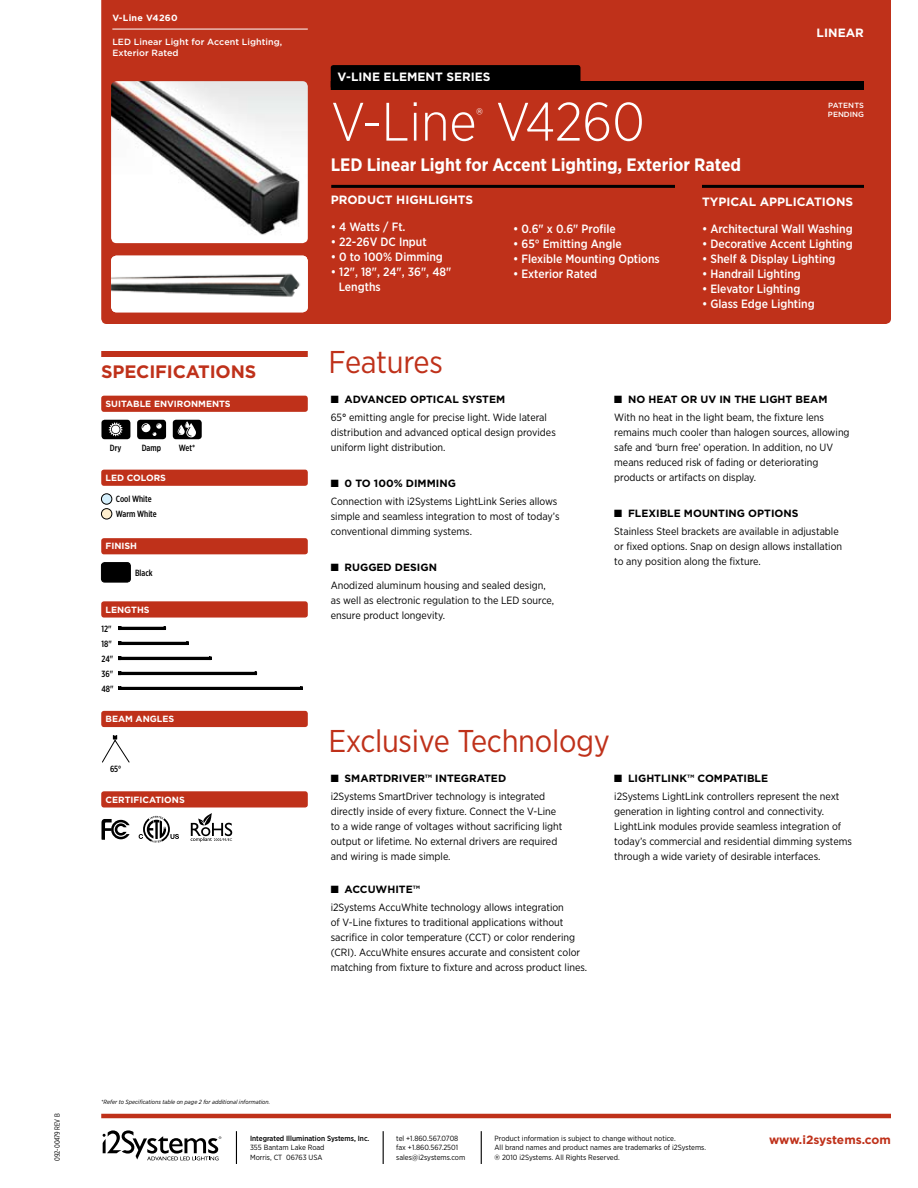
<style>
.page{position:relative;width:918px;height:1188px;background:#fff}
.page>*{position:absolute;margin:0;border:0;box-sizing:border-box;transform-origin:0 0}
.t1{font:300 54px "Gotham Narrow";letter-spacing:-.005em;color:#fff}
.t2{font:31.5px "Gotham Narrow";letter-spacing:-.01em;color:#bf311a}
.t3{font:700 18px "Gotham Narrow";color:#fff}
.t4{font:700 18px "Gotham";letter-spacing:-.01em;color:#bf311a}
.t5{font:300 18px "Gotham Narrow";color:#fff}
.t6{font:500 12px/15px "Gotham Narrow";color:#fff}
.t7{font:700 12px "Gotham";color:#fff}
.t8{font:700 12px "Gotham";letter-spacing:-.01em;color:#bf311a}
.t9{font:10.5px/15px "Gotham Narrow";color:#000}
.t10{font:700 10.5px "Gotham";color:#000}
.t11{font:700 9px "Gotham";color:#fff}
.t12{font:500 9px/15px "Gotham X Narrow";color:#000}
.t13{font:500 9px/11.2px "Gotham";letter-spacing:.005em;color:#fff}
.t14{font:7.5px/9.8px "Gotham Narrow";color:#000}
.t15{font:500 7.5px "Gotham Narrow";color:#000}
.t16{font:500 7.5px/8.2px "Gotham";color:#fff}
.t17{font:7.5px "Gotham X Narrow";letter-spacing:-.01em;color:#000}
.t18{font:italic 6px "Gotham Narrow";color:#000}
.s1{font-weight:500}
</style>
<div class="page">
<svg style="left:102px;top:735px;width:27px;height:27px"></svg>
<div style="left:101px;top:0;width:790px;height:324px;background:#bf311a"></div>
<div style="left:101px;top:396px;width:207px;height:16px;background:#bf311a;border-radius:3px"></div>
<div style="left:331px;top:81px;width:533px;height:9px;background:#000"></div>
<img style="left:111px;top:81px;width:197px;height:162px">
<svg style="left:103px;top:1130px;width:118px;height:30px"></svg>
<div style="left:101px;top:351px;width:207px;height:6px;background:#bf311a"></div>
<div style="left:101px;top:563px;width:29px;height:19px;background:#000;border-radius:3px"></div>
<div style="left:101px;top:562px;width:30px;height:20px;border:1px solid #000;border-radius:3px"></div>
<div style="left:101px;top:494px;width:11px;height:10px;background:#d4effc;border-radius:50%"></div>
<div style="left:101px;top:494px;width:11px;height:10px;border:1px solid #000;border-radius:50%"></div>
<div style="left:101px;top:509px;width:11px;height:10px;background:#ffefcf;border-radius:50%"></div>
<div style="left:101px;top:508px;width:11px;height:11px;border:1px solid #000;border-radius:50%"></div>
<hr style="left:331px;top:185px;width:344px;height:3px;background:#000">
<hr style="left:702px;top:185px;width:162px;height:3px;background:#000">
<img style="left:111px;top:256px;width:197px;height:56px">
<div style="left:101px;top:470px;width:207px;height:16px;background:#bf311a;border-radius:3px"></div>
<hr style="left:112px;top:29px;width:196px;height:1px;background:#fff">
<div style="left:101px;top:538px;width:207px;height:16px;background:#bf311a;border-radius:3px"></div>
<div style="left:101px;top:601px;width:207px;height:17px;background:#bf311a;border-radius:3px"></div>
<div style="left:101px;top:711px;width:207px;height:16px;background:#bf311a;border-radius:3px"></div>
<hr style="left:101px;top:1114px;width:790px;height:4px;background:#bf311a">
<hr style="left:383px;top:1131px;width:1px;height:33px;background:#000">
<hr style="left:481px;top:1131px;width:1px;height:33px;background:#000">
<hr style="left:236px;top:1131px;width:1px;height:33px;background:#000">
<svg style="left:118px;top:627px;width:184px;height:63px"></svg>
<div style="left:101px;top:420px;width:29px;height:19px;background:#000;border-radius:3px"></div>
<svg style="left:108px;top:422px;width:15px;height:15px"></svg>
<div style="left:331px;top:65px;width:249px;height:24px;background:#000;border-radius:3px"></div>
<div style="left:137px;top:420px;width:29px;height:19px;background:#000;border-radius:3px"></div>
<svg style="left:141px;top:423px;width:21px;height:13px"></svg>
<div style="left:173px;top:420px;width:29px;height:19px;background:#000;border-radius:3px"></div>
<svg style="left:178px;top:421px;width:18px;height:16px"></svg>
<div style="left:101px;top:791px;width:207px;height:17px;background:#bf311a;border-radius:3px"></div>
<svg style="left:102px;top:819px;width:28px;height:21px"></svg>
<svg style="left:191px;top:813px;width:41px;height:29px"></svg>
<svg style="left:139px;top:816px;width:40px;height:27px"></svg>
<p class="t11" style="left:112px;top:12px;width:67px">V-LINE V4260</p>
<p class="t13" style="left:112px;top:36px;width:171px">LED Linear Light for Accent Lighting,<br>Exterior Rated</p>
<h3 class="t4" style="left:101px;top:359px;width:154px">SPECIFICATIONS</h3>
<p class="t11" style="left:106px;top:398px;width:125px">SUITABLE ENVIRONMENTS</p>
<p class="t12" style="left:110px;top:440px;width:13px">Dry</p>
<p class="t12" style="left:142px;top:440px;width:21px">Damp</p>
<p class="t12" style="left:179px;top:440px;width:18px">Wet*</p>
<p class="t11" style="left:106px;top:472px;width:61px">LE D COLORS</p>
<p class="t12" style="left:116px;top:491px;width:42px">Cool White<br>Warm White</p>
<p class="t11" style="left:106px;top:540px;width:6px">FINI</p>
<p class="t11" style="left:125px;top:540px;width:14px">SH</p>
<p class="t12" style="left:135px;top:565px;width:19px">Black</p>
<p class="t11" style="left:106px;top:603px;width:7px">LEN</p>
<p class="t11" style="left:124px;top:603px;width:27px">GTHS</p>
<p class="t12" style="left:101px;top:621px;width:14px">12"<br>18"<br>24"<br>36"<br>48"</p>
<p class="t11" style="left:106px;top:713px;width:69px">BEAM ANGLES</p>
<p class="t12" style="left:110px;top:761px;width:12px">65°</p>
<p class="t11" style="left:106px;top:793px;width:80px">CERTIFICATIONS</p>
<p class="t7" style="left:338px;top:69px;width:153px">V-LINE ELEMENT SERIES</p>
<h1 class="t1" style="left:331px;top:89px;width:316px">V-Line V4260</h1>
<h3 class="t5" style="left:476px;top:104px;width:8px">®</h3>
<h3 class="t3" style="left:331px;top:153px;width:412px">LED Linear Light for Accent Lighting, Exterior Rated</h3>
<p class="t7" style="left:817px;top:24px;width:9px">LINEAR</p>
<p class="t16" style="left:828px;top:101px;width:38px">PATENTS<br>PENDING</p>
<p class="t7" style="left:331px;top:192px;width:10px">PRO</p>
<p class="t7" style="left:358px;top:192px;width:19px">DUCT</p>
<p class="t7" style="left:396px;top:192px;width:78px">HIGHLIGHTS</p>
<p class="t6" style="left:331px;top:219px;width:76px">• 4 Watts / Ft.</p>
<p class="t6" style="left:331px;top:234px;width:97px">• 22-26V DC Input</p>
<p class="t6" style="left:331px;top:249px;width:114px">• 0 to 100% Dimming</p>
<p class="t6" style="left:339px;top:264px;width:114px;text-indent:-8px">• 12", 18", 24", 36", 48"<br>Lengths</p>
<p class="t6" style="left:513px;top:221px;width:104px">• 0.6" x 0.6" Profile</p>
<p class="t6" style="left:513px;top:236px;width:110px">• 65° Emitting Angle</p>
<p class="t6" style="left:513px;top:251px;width:148px">• Flexible Mounting Options</p>
<p class="t6" style="left:513px;top:266px;width:86px">• Exterior Rated</p>
<p class="t7" style="left:702px;top:194px;width:25px">TYPICAL</p>
<p class="t7" style="left:760px;top:194px;width:9px">APPLICATION</p>
<p class="t7" style="left:845px;top:194px;width:9px">S</p>
<p class="t6" style="left:702px;top:222px;width:152px">• Architectural Wall Washing</p>
<p class="t6" style="left:702px;top:237px;width:152px">• Decorative Accent Lighting</p>
<p class="t6" style="left:702px;top:252px;width:135px">• Shelf &amp; Display Lighting</p>
<p class="t6" style="left:702px;top:267px;width:100px">• Handrail Lighting</p>
<p class="t6" style="left:702px;top:282px;width:100px">• Elevator Lighting</p>
<p class="t6" style="left:702px;top:297px;width:114px">• Glass Edge Lighting</p>
<h2 class="t2" style="left:328px;top:343px;width:116px">Features</h2>
<p class="t10" style="left:331px;top:392px;width:176px">■ ADVANCED OPTICAL SYSTEM</p>
<p class="t9" style="left:331px;top:410px;width:227px">65<span class="s1">°</span> emitting angle for precise light. Wide lateral distribution and advanced optical design provides uniform light distribution.</p>
<p class="t10" style="left:331px;top:476px;width:125px">■ 0 TO 100% DIMMING</p>
<p class="t9" style="left:331px;top:494px;width:230px">Connection with i2Systems LightLink Series allows simple and seamless integration to most of today’s conventional dimming systems.</p>
<p class="t10" style="left:331px;top:560px;width:108px">■ RUGGED DESIGN</p>
<p class="t9" style="left:331px;top:578px;width:225px">Anodized aluminum housing and sealed design, as well as electronic regulation to the LED source, ensure product longevity.</p>
<p class="t10" style="left:614px;top:392px;width:215px">■ NO HEAT OR UV IN TH E LIGHT BEAM</p>
<p class="t9" style="left:614px;top:410px;width:237px">With no heat in the light beam, the fixture lens remains much cooler than halogen sources, allowing safe and ‘burn free’ operation. In addition, no UV means reduced risk of fading or deteriorating products or artifacts on display.</p>
<p class="t10" style="left:614px;top:506px;width:79px">■ FLEXIBLE MOUNTIN</p>
<p class="t10" style="left:737px;top:506px;width:20px">G OPTION</p>
<p class="t10" style="left:792px;top:506px;width:8px">S</p>
<p class="t9" style="left:614px;top:524px;width:229px">Stainless Steel brackets are available in adjustable or fixed options. Snap on design allows installation to any position along the fixture.</p>
<h2 class="t2" style="left:328px;top:722px;width:283px">Exclusive Technology</h2>
<p class="t10" style="left:331px;top:771px;width:176px">■ SMARTDRIVER™ I NTEGRATED</p>
<p class="t9" style="left:331px;top:789px;width:233px">i2Systems SmartDriver technology is integrated directly inside of every fixture. Connect the V-Line to a wide range of voltages without sacrificing light output or lifetime. No external drivers are required and wiring is made simple.</p>
<p class="t10" style="left:331px;top:882px;width:91px">■ ACCUWH ITE™</p>
<p class="t9" style="left:331px;top:900px;width:258px">i2Systems AccuWhite technology allows integration<br>of V-Line fixtures to traditional applications without sacrifice in color temperature (CCT) or color rendering (CRI). AccuWhite ensures accurate and consistent color matching from fixture to fixture and across product lines.</p>
<p class="t10" style="left:614px;top:771px;width:48px">■ LIGHTLIN</p>
<p class="t10" style="left:679px;top:771px;width:27px">K™ COMPATIBLE</p>
<p class="t9" style="left:614px;top:789px;width:239px">i2Systems LightLink controllers represent the next generation in lighting control and connectivity.<br>LightLink modules provide seamless integration of today’s commercial and residential dimming systems through a wide variety of desirable interfaces.</p>
<p class="t17" style="left:53px;top:1161px;width:48px;rotate:-90deg">092-00479 REV B</p>
<p class="t18" style="left:101px;top:1098px;width:170px">*Refer to Specifications table on page 2 for additional information.</p>
<p class="t15" style="left:250px;top:1133px;width:121px">Integrated Illumination Systems, Inc.</p>
<p class="t8" style="left:769px;top:1132px;width:123px">WWW.I2SYSTEMS.COM</p>
<p class="t14" style="left:250px;top:1143px;width:76px">355 Bantam Lake Road<br>Morris, CT 06763 USA</p>
<p class="t14" style="left:396px;top:1133px;width:71px">tel +1.860.567.0708 fax +1.860.567.2501 sales@i2systems.com</p>
<p class="t14" style="left:495px;top:1133px;width:213px">Product information is subject to change without notice.<br>All brand names and product names are trademarks of i2Systems. ® 2010 i2Systems. All Rights Reserved.</p>
</div>
